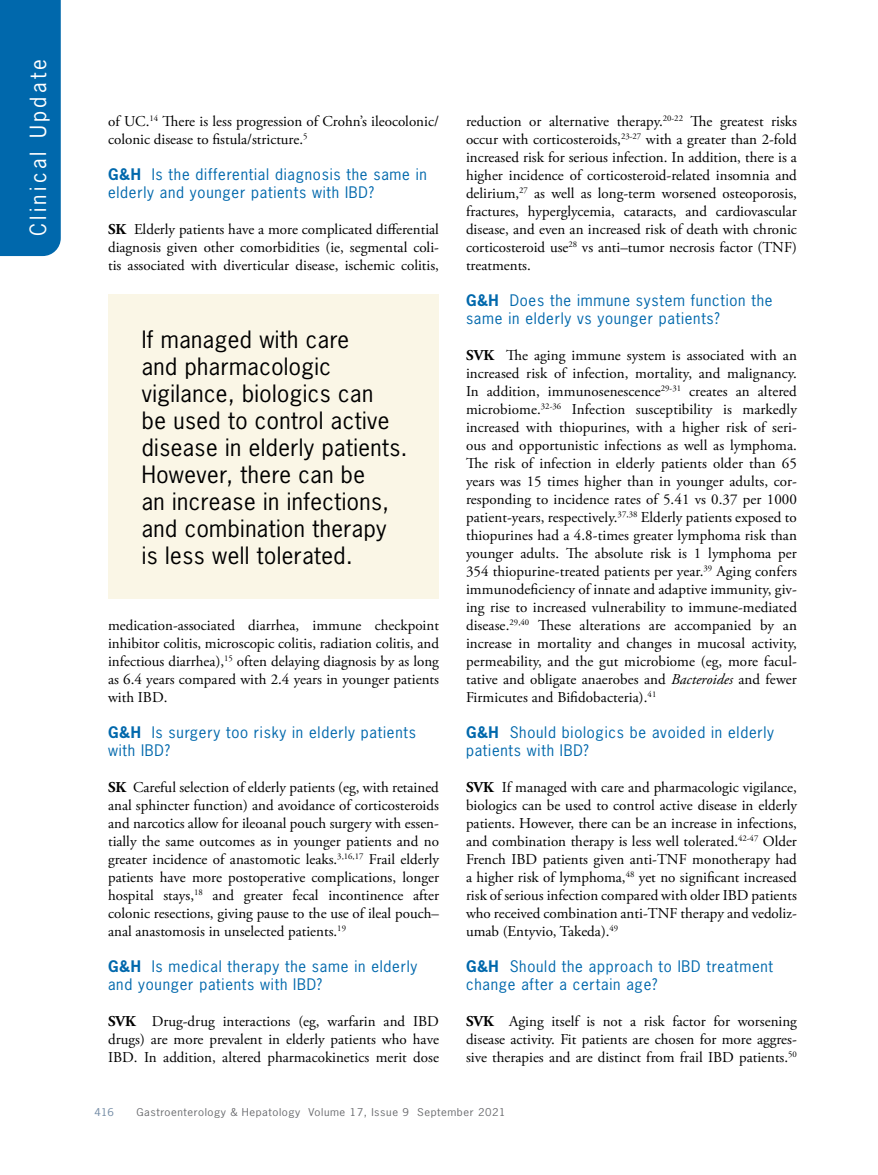
<style>
.page{position:relative;width:878px;height:1175px;background:#fff}
.page>*{position:absolute;margin:0;border:0;box-sizing:border-box;transform-origin:0 0}
.t1{font:22.5px/27px "News Gothic Std";letter-spacing:.02em;color:#000}
.t2{font:21px "News Gothic Std";letter-spacing:.16em;color:#fff}
.t3{font:15px/18px "Adobe Garamond Pro";color:#000;text-align:justify}
.t4{font:15px/18px "News Gothic Std";letter-spacing:.05em;color:#0068ac}
.t5{font:10.2px "News Gothic Std";letter-spacing:.05em;color:#6d6e71;scale:1.11 1}
.t6{font:10.2px "News Gothic Std";color:#738ba5;scale:1.11 1}
.s1{font-weight:700}
.s2{font-style:italic}
</style>
<div class="page">
<div style="left:0;top:0;width:61px;height:256px;background:#0068ac"></div>
<div style="left:108px;top:295px;width:331px;height:304px;background:#faf6e6"></div>
<h2 class="t2" style="left:25px;top:236px;width:179px;rotate:-90deg">Clinical Update</h2>
<p class="t3" style="left:108px;top:113px;width:332px">of UC.<sup>14</sup> There is less progression of Crohn’s ileocolonic/ colonic disease to fistula/stricture.<sup>5</sup></p>
<p class="t4" style="left:108px;top:165px;width:320px"><span class="s1">G&amp;H</span> Is the differential diagnosis the same in elderly and younger patients with IBD?</p>
<p class="t3" style="left:108px;top:221px;width:332px"><span class="s1">SK</span> Elderly patients have a more complicated differential diagnosis given other comorbidities (ie, segmental coli&shy;tis associated with diverticular disease, ischemic colitis,</p>
<h1 class="t1" style="left:142px;top:325px;width:267px">If managed with care<br>and pharmacologic vigilance, biologics can<br>be used to control active disease in elderly patients.<br>However, there can be<br>an increase in infections, and combination therapy is less well tolerated.</h1>
<p class="t3" style="left:108px;top:617px;width:332px">medication-associated diarrhea, immune checkpoint inhibitor colitis, microscopic colitis, radiation colitis, and infectious diarrhea),<sup>15</sup> often delaying diagnosis by as long as 6.4 years compared with 2.4 years in younger patients with IBD.</p>
<p class="t4" style="left:108px;top:723px;width:309px"><span class="s1">G&amp;H</span> Is surgery too risky in elderly patients with IBD?</p>
<p class="t3" style="left:108px;top:779px;width:332px"><span class="s1">SK</span> Careful selection of elderly patients (eg, with retained anal sphincter function) and avoidance of corticosteroids and narcotics allow for ileoanal pouch surgery with essen&shy;tially the same outcomes as in younger patients and no greater incidence of anastomotic leaks.<sup>3,16,17</sup> Frail elderly patients have more postoperative complications, longer hospital stays,<sup>18</sup> and greater fecal incontinence after colonic resections, giving pause to the use of ileal pouch– anal anastomosis in unselected patients.<sup>19</sup></p>
<p class="t4" style="left:108px;top:957px;width:311px"><span class="s1">G&amp;H</span> Is medical therapy the same in elderly and younger patients with IBD?</p>
<p class="t3" style="left:108px;top:1013px;width:332px"><span class="s1">SVK</span> Drug-drug interactions (eg, warfarin and IBD drugs) are more prevalent in elderly patients who have IBD. In addition, altered pharmacokinetics merit dose</p>
<p class="t3" style="left:466px;top:113px;width:332px">reduction or alternative therapy.<sup>20-22</sup> The greatest risks occur with corticosteroids,<sup>23-27</sup> with a greater than 2-fold increased risk for serious infection. In addition, there is a higher incidence of corticosteroid-related insomnia and delirium,<sup>27</sup> as well as long-term worsened osteoporosis, fractures, hyperglycemia, cataracts, and cardiovascular disease, and even an increased risk of death with chronic corticosteroid use<sup>28</sup> vs anti–tumor necrosis factor (TNF) treatments.</p>
<p class="t4" style="left:466px;top:291px;width:308px"><span class="s1">G&amp;H</span> Does the immune system function the same in elderly vs younger patients?</p>
<p class="t3" style="left:466px;top:347px;width:332px"><span class="s1">SVK</span> The aging immune system is associated with an increased risk of infection, mortality, and malignancy.<br>In addition, immunosenescence<sup>29-31</sup> creates an altered microbiome.<sup>32-36</sup> Infection susceptibility is markedly increased with thiopurines, with a higher risk of seri&shy;ous and opportunistic infections as well as lymphoma.<br>The risk of infection in elderly patients older than 65 years was 15 times higher than in younger adults, cor&shy;responding to incidence rates of 5.41 vs 0.37 per 1000 patient-years, respectively.<sup>37,38</sup> Elderly patients exposed to thiopurines had a 4.8-times greater lymphoma risk than younger adults. The absolute risk is 1 lymphoma per 354 thiopurine-treated patients per year.<sup>39</sup> Aging confers immunodeficiency of innate and adaptive immunity, giv&shy;ing rise to increased vulnerability to immune-mediated disease.<sup>29,40</sup> These alterations are accompanied by an increase in mortality and changes in mucosal activity, permeability, and the gut microbiome (eg, more facul&shy;tative and obligate anaerobes and <span class="s2">Bacteroides</span> and fewer Firmicutes and Bifidobacteria).<sup>41</sup></p>
<p class="t4" style="left:466px;top:723px;width:309px"><span class="s1">G&amp;H</span> Should biologics be avoided in elderly patients with IBD?</p>
<p class="t3" style="left:466px;top:779px;width:332px"><span class="s1">SVK</span> If managed with care and pharmacologic vigilance, biologics can be used to control active disease in elderly patients. However, there can be an increase in infections, and combination therapy is less well tolerated.<sup>42-47</sup> Older French IBD patients given anti-TNF monotherapy had a higher risk of lymphoma,<sup>48</sup> yet no significant increased risk of serious infection compared with older IBD patients who received combination anti-TNF therapy and vedoliz&shy;umab (Entyvio, Takeda).<sup>49</sup></p>
<p class="t4" style="left:466px;top:957px;width:308px"><span class="s1">G&amp;H</span> Should the approach to IBD treatment change after a certain age?</p>
<p class="t3" style="left:466px;top:1013px;width:332px"><span class="s1">SVK</span> Aging itself is not a risk factor for worsening disease activity. Fit patients are chosen for more aggres&shy;sive therapies and are distinct from frail IBD patients.<sup>50</sup></p>
<p class="t6" style="left:94px;top:1105px;width:19px">416</p>
<p class="t5" style="left:136px;top:1105px;width:334px">Gastroenterology &amp; Hepatology Volume 17, Issue 9 September 2021</p>
</div>
